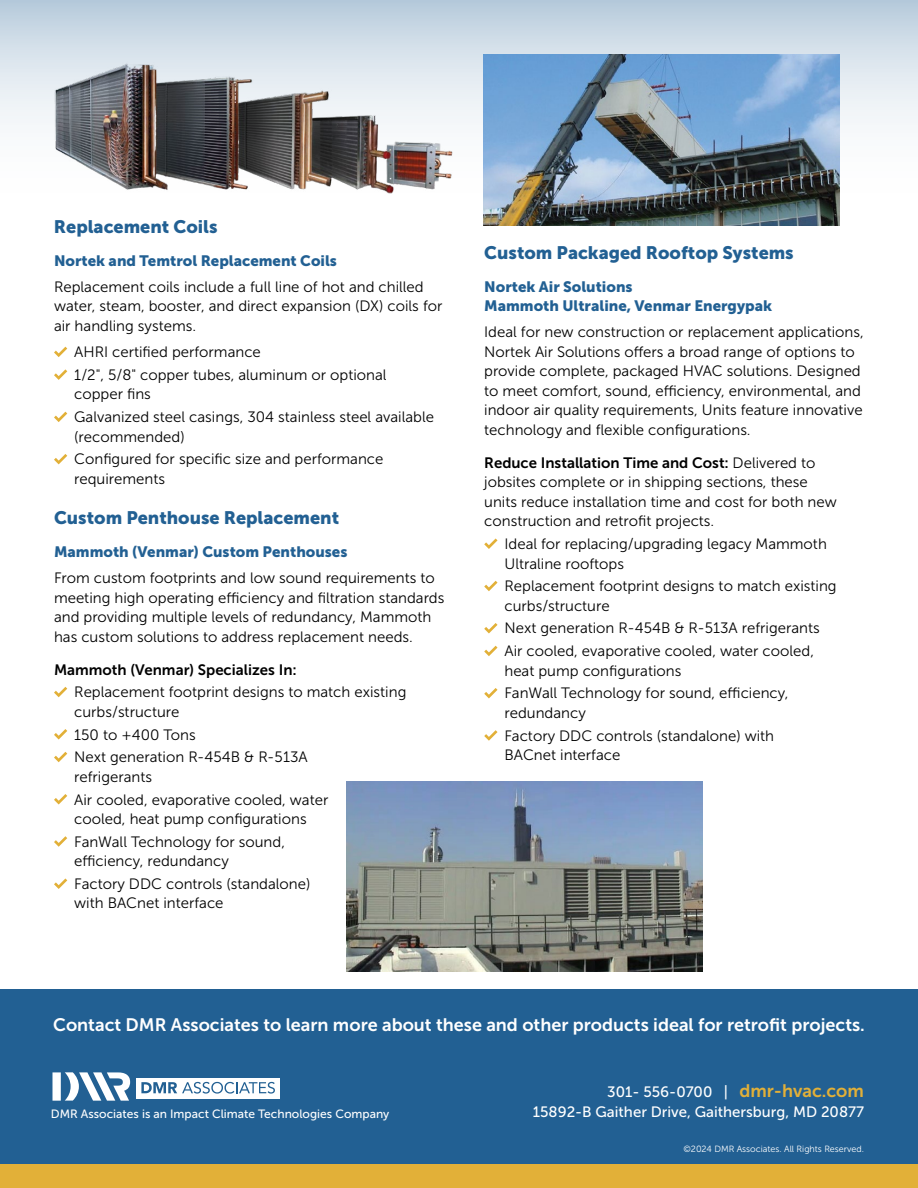
<style>
.page{position:relative;width:918px;height:1188px;background:#fff}
.page>*{position:absolute;margin:0;border:0;box-sizing:border-box;transform-origin:0 0}
.t1{font:18px "Museo Sans 700";color:#fff}
.t2{font:18px "Museo Sans 900";color:#226093}
.t3{font:15px/19.5px "Museo Sans 300";color:#000}
.t4{font:15px/19.5px "Museo Sans 900";color:#226093}
.t5{font:15px "Museo Sans 700";color:#000}
.t6{font:15px/19.5px "Museo Sans 500";color:#fff;text-align:right}
.t7{font:12px "Museo Sans 500";color:#fff}
.t8{font:9px "Museo Sans 300";color:#fff}
.s1{font-family:"Museo Sans 300"}
.s2{font-family:"Museo Sans 700";font-size:18px;color:#e2b038}
</style>
<div class="page">
<svg style="left:0;top:0;width:918px;height:226px"></svg>
<div style="left:0;top:989px;width:918px;height:199px;background:#226093"></div>
<img style="left:37px;top:53px;width:442px;height:148px">
<svg style="left:54px;top:347px;width:13px;height:10px"></svg>
<svg style="left:54px;top:369px;width:13px;height:11px"></svg>
<svg style="left:54px;top:412px;width:13px;height:10px"></svg>
<svg style="left:54px;top:454px;width:13px;height:10px"></svg>
<svg style="left:484px;top:538px;width:14px;height:11px"></svg>
<svg style="left:484px;top:581px;width:14px;height:10px"></svg>
<svg style="left:484px;top:623px;width:14px;height:10px"></svg>
<svg style="left:484px;top:646px;width:14px;height:10px"></svg>
<svg style="left:484px;top:688px;width:14px;height:10px"></svg>
<svg style="left:484px;top:730px;width:14px;height:11px"></svg>
<svg style="left:54px;top:687px;width:13px;height:10px"></svg>
<svg style="left:54px;top:729px;width:13px;height:11px"></svg>
<svg style="left:54px;top:752px;width:13px;height:10px"></svg>
<svg style="left:54px;top:794px;width:13px;height:11px"></svg>
<svg style="left:54px;top:836px;width:13px;height:11px"></svg>
<svg style="left:54px;top:878px;width:13px;height:11px"></svg>
<img style="left:484px;top:54px;width:355px;height:171px">
<img style="left:347px;top:781px;width:355px;height:191px">
<div style="left:52px;top:1072px;width:9px;height:29px;background:#fff"></div>
<svg style="left:65px;top:1072px;width:65px;height:29px"></svg>
<div style="left:136px;top:1078px;width:144px;height:20px;background:#fff"></div>
<svg style="left:141px;top:1082px;width:134px;height:12px"></svg>
<div style="left:0;top:1164px;width:918px;height:24px;background:#e2b038"></div>
<p class="t2" style="left:54px;top:216px;width:165px">Replacement Coils</p>
<p class="t4" style="left:54px;top:251px;width:285px">Nortek and Temtrol Replacement Coils</p>
<p class="t3" style="left:54px;top:277px;width:390px">Replacement coils include a full line of hot and chilled water, steam, booster, and direct expansion (DX) coils for air handling systems.</p>
<p class="t3" style="left:74px;top:341px;width:314px;line-height:22.8px">AHRI certified performance<br>1/2", 5/8" copper tubes, aluminum or optional</p>
<p class="t3" style="left:74px;top:383px;width:361px;line-height:22.8px">copper fins<br>Galvanized steel casings, 304 stainless steel available</p>
<p class="t3" style="left:74px;top:425px;width:311px;line-height:22.8px">(recommended)<br>Configured for specific size and performance</p>
<p class="t3" style="left:74px;top:469px;width:92px">requirements</p>
<p class="t2" style="left:54px;top:507px;width:287px">Custom Penthouse Replacement</p>
<p class="t4" style="left:54px;top:542px;width:295px">Mammoth (Venmar) Custom Penthouses</p>
<p class="t3" style="left:54px;top:568px;width:392px">From custom footprints and low sound requirements to meeting high operating efficiency and filtration standards and providing multiple levels of redundancy, Mammoth has custom solutions to address replacement needs.</p>
<p class="t5" style="left:54px;top:661px;width:244px">Mammoth (Venmar) Specializes In:</p>
<p class="t3" style="left:74px;top:682px;width:334px">Replacement footprint designs to match existing curbs/structure</p>
<p class="t3" style="left:74px;top:723px;width:235px;line-height:22.8px">150 to +400 Tons<br>Next generation R-454B &amp; R-513A</p>
<p class="t3" style="left:74px;top:765px;width:256px;line-height:22.8px">refrigerants<br>Air cooled, evaporative cooled, water</p>
<p class="t3" style="left:74px;top:808px;width:234px;line-height:22.8px">cooled, heat pump configurations<br>FanWall Technology for sound,</p>
<p class="t3" style="left:74px;top:850px;width:238px;line-height:22.8px">efficiency, redundancy<br>Factory DDC controls (standalone)</p>
<p class="t3" style="left:74px;top:894px;width:151px">with BACnet interface</p>
<p class="t2" style="left:484px;top:242px;width:311px">Custom Packaged Rooftop Systems</p>
<p class="t4" style="left:484px;top:276px;width:289px">Nortek Air Solutions<br>Mammoth Ultraline, Venmar Energypak</p>
<p class="t3" style="left:484px;top:322px;width:381px">Ideal for new construction or replacement applications, Nortek Air Solutions offers a broad range of options to provide complete, packaged HVAC solutions. Designed to meet comfort, sound, efficiency, environmental, and indoor air quality requirements, Units feature innovative technology and flexible configurations.</p>
<p class="t5" style="left:484px;top:454px;width:333px">Reduce Installation Time and Cost: <span class="s1">Delivered to</span></p>
<p class="t3" style="left:484px;top:472px;width:354px">jobsites complete or in shipping sections, these units reduce installation time and cost for both new construction and retrofit projects.</p>
<p class="t3" style="left:504px;top:534px;width:324px">Ideal for replacing/upgrading legacy Mammoth<br>Ultraline rooftops</p>
<p class="t3" style="left:504px;top:576px;width:334px">Replacement footprint designs to match existing curbs/structure</p>
<p class="t3" style="left:504px;top:617px;width:317px;line-height:22.8px">Next generation R-454B &amp; R-513A refrigerants<br>Air cooled, evaporative cooled, water cooled,</p>
<p class="t3" style="left:504px;top:659px;width:286px;line-height:22.8px">heat pump configurations<br>FanWall Technology for sound, efficiency,</p>
<p class="t3" style="left:504px;top:702px;width:271px;line-height:22.8px">redundancy<br>Factory DDC controls (standalone) with</p>
<p class="t3" style="left:504px;top:745px;width:117px">BACnet interface</p>
<p class="t1" style="left:53px;top:1014px;width:813px">Contact DMR Associates to learn more about these and other products ideal for retrofit projects.</p>
<p class="t7" style="left:51px;top:1107px;width:340px">DMR Associates is an Impact Climate Technologies Company</p>
<p class="t6" style="left:533px;top:1082px;width:333px">301- 556-0700 | <span class="s2">dmr-hvac.com<br></span>15892-B Gaither Drive, Gaithersburg, MD 20877</p>
<p class="t8" style="left:683px;top:1144px;width:182px">©2024 DMR Associates. All Rights Reserved.</p>
</div>
